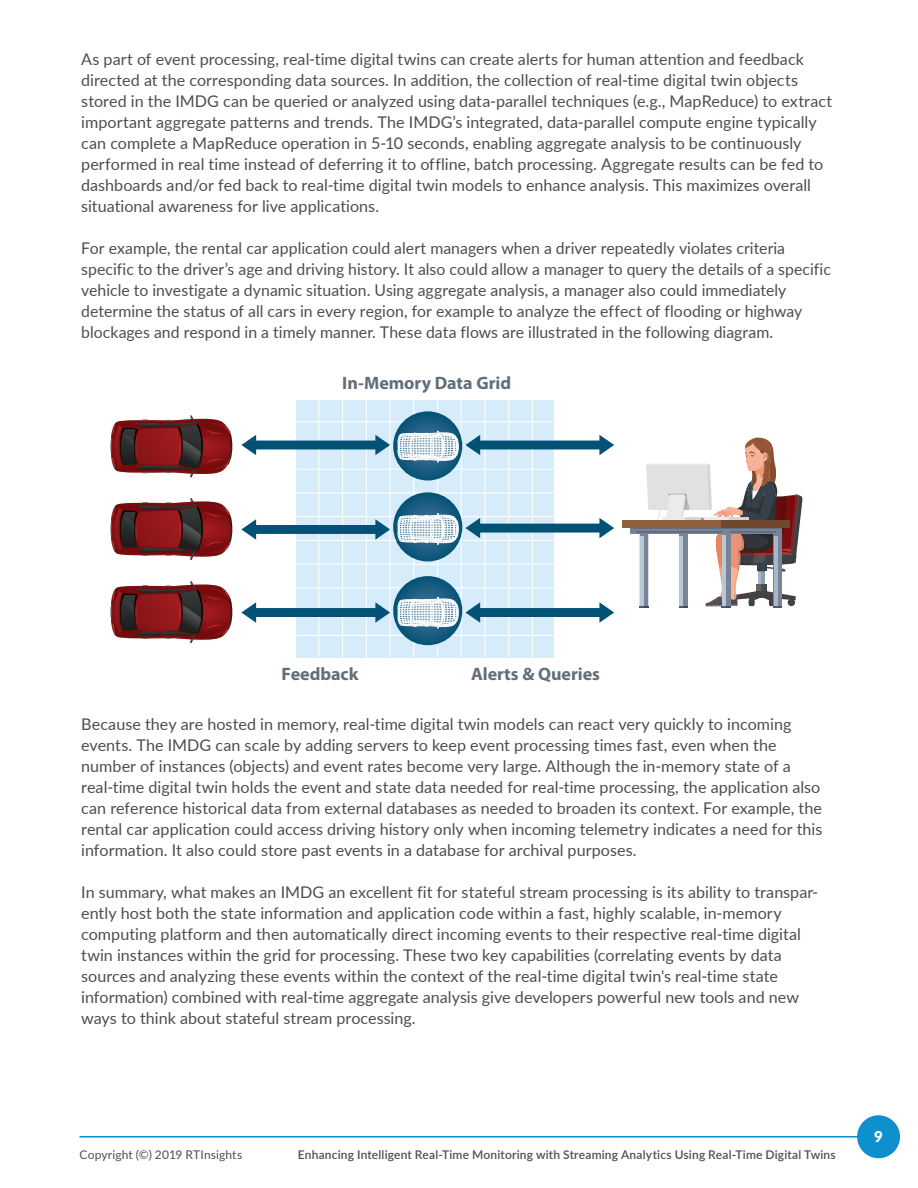
<style>
.page{position:relative;width:918px;height:1188px;background:#fff}
.page>*{position:absolute;margin:0;border:0;box-sizing:border-box;transform-origin:0 0}
.t1{font:700 18px "Myriad Pro";color:#626e7a}
.t2{font:16.2px/21px "Lato";color:#4d4d4f}
.t3{font:900 15px "Lato";color:#fff}
.t4{font:600 12px "Lato";letter-spacing:.015em;color:#4d4d4f}
.t5{font:12px "Lato";letter-spacing:.01em;color:#4d4d4f}
</style>
<div class="page">
<hr style="left:80px;top:1136px;width:785px;height:2px;background:#0e90cf">
<div style="left:857px;top:1115px;width:43px;height:43px;background:#0e90cf;border-radius:50%"></div>
<div style="left:297px;top:400px;width:257px;height:257px;background:#d6ecfa"></div>
<hr style="left:318px;top:400px;width:1px;height:257px;background:#fff">
<hr style="left:342px;top:400px;width:1px;height:257px;background:#fff">
<hr style="left:366px;top:400px;width:1px;height:257px;background:#fff">
<hr style="left:390px;top:400px;width:1px;height:257px;background:#fff">
<hr style="left:413px;top:400px;width:1px;height:257px;background:#fff">
<hr style="left:437px;top:400px;width:1px;height:257px;background:#fff">
<hr style="left:461px;top:400px;width:1px;height:257px;background:#fff">
<hr style="left:484px;top:400px;width:1px;height:257px;background:#fff">
<hr style="left:508px;top:400px;width:1px;height:257px;background:#fff">
<hr style="left:532px;top:400px;width:1px;height:257px;background:#fff">
<hr style="left:297px;top:635px;width:257px;height:1px;background:#fff">
<hr style="left:297px;top:611px;width:257px;height:1px;background:#fff">
<hr style="left:297px;top:587px;width:257px;height:1px;background:#fff">
<hr style="left:297px;top:564px;width:257px;height:1px;background:#fff">
<hr style="left:297px;top:540px;width:257px;height:1px;background:#fff">
<hr style="left:297px;top:516px;width:257px;height:1px;background:#fff">
<hr style="left:297px;top:492px;width:257px;height:1px;background:#fff">
<hr style="left:297px;top:469px;width:257px;height:1px;background:#fff">
<hr style="left:297px;top:445px;width:257px;height:1px;background:#fff">
<hr style="left:297px;top:421px;width:257px;height:1px;background:#fff">
<svg style="left:393px;top:411px;width:69px;height:69px"></svg>
<svg style="left:111px;top:415px;width:122px;height:62px"></svg>
<svg style="left:111px;top:498px;width:122px;height:62px"></svg>
<svg style="left:111px;top:581px;width:122px;height:62px"></svg>
<svg style="left:241px;top:435px;width:149px;height:20px"></svg>
<svg style="left:465px;top:435px;width:149px;height:20px"></svg>
<svg style="left:241px;top:519px;width:149px;height:21px"></svg>
<svg style="left:465px;top:518px;width:149px;height:20px"></svg>
<svg style="left:241px;top:602px;width:149px;height:21px"></svg>
<svg style="left:465px;top:602px;width:149px;height:21px"></svg>
<svg style="left:393px;top:492px;width:69px;height:69px"></svg>
<svg style="left:393px;top:576px;width:69px;height:69px"></svg>
<svg style="left:630px;top:526px;width:152px;height:7px"></svg>
<svg style="left:639px;top:438px;width:164px;height:170px"></svg>
<div style="left:623px;top:520px;width:98px;height:7px;background:#916040"></div>
<div style="left:721px;top:520px;width:68px;height:7px;background:#70482e"></div>
<svg style="left:397px;top:430px;width:62px;height:32px"></svg>
<svg style="left:397px;top:513px;width:62px;height:32px"></svg>
<svg style="left:397px;top:596px;width:62px;height:33px"></svg>
<p class="t2" style="left:81px;top:48px;width:753px">As part of event processing, real-time digital twins can create alerts for human attention and feedback directed at the corresponding data sources. In addition, the collection of real-time digital twin objects stored in the IMDG can be queried or analyzed using data-parallel techniques (e.g., MapReduce) to extract important aggregate patterns and trends. The IMDG’s integrated, data-parallel compute engine typically can complete a MapReduce operation in 5-10 seconds, enabling aggregate analysis to be continuously performed in real time instead of deferring it to offline, batch processing. Aggregate results can be fed to dashboards and/or fed back to real-time digital twin models to enhance analysis. This maximizes overall situational awareness for live applications.</p>
<p class="t2" style="left:81px;top:237px;width:751px">For example, the rental car application could alert managers when a driver repeatedly violates criteria specific to the driver’s age and driving history. It also could allow a manager to query the details of a specific vehicle to investigate a dynamic situation. Using aggregate analysis, a manager also could immediately determine the status of all cars in every region, for example to analyze the effect of flooding or highway blockages and respond in a timely manner. These data flows are illustrated in the following diagram.</p>
<p class="t1" style="left:342px;top:372px;width:170px">In-Memory Data Grid</p>
<p class="t1" style="left:282px;top:662px;width:78px">Feedback</p>
<p class="t1" style="left:471px;top:662px;width:130px">Alerts &amp; Queries</p>
<p class="t2" style="left:81px;top:713px;width:743px">Because they are hosted in memory, real-time digital twin models can react very quickly to incoming events. The IMDG can scale by adding servers to keep event processing times fast, even when the number of instances (objects) and event rates become very large. Although the in-memory state of a real-time digital twin holds the event and state data needed for real-time processing, the application also can reference historical data from external databases as needed to broaden its context. For example, the rental car application could access driving history only when incoming telemetry indicates a need for this information. It also could store past events in a database for archival purposes.</p>
<p class="t2" style="left:81px;top:881px;width:739px">In summary, what makes an IMDG an excellent fit for stateful stream processing is its ability to transpar&shy;ently host both the state information and application code within a fast, highly scalable, in-memory computing platform and then automatically direct incoming events to their respective real-time digital twin instances within the grid for processing. These two key capabilities (correlating events by data sources and analyzing these events within the context of the real-time digital twin's real-time state information) combined with real-time aggregate analysis give developers powerful new tools and new ways to think about stateful stream processing.</p>
<p class="t5" style="left:80px;top:1146px;width:164px">Copyright (©) 2019 RTInsights</p>
<p class="t4" style="left:298px;top:1146px;width:539px">Enhancing Intelligent Real-Time Monitoring with Streaming Analytics Using Real-Time Digital Twins</p>
<p class="t3" style="left:874px;top:1125px;width:10px">9</p>
</div>
